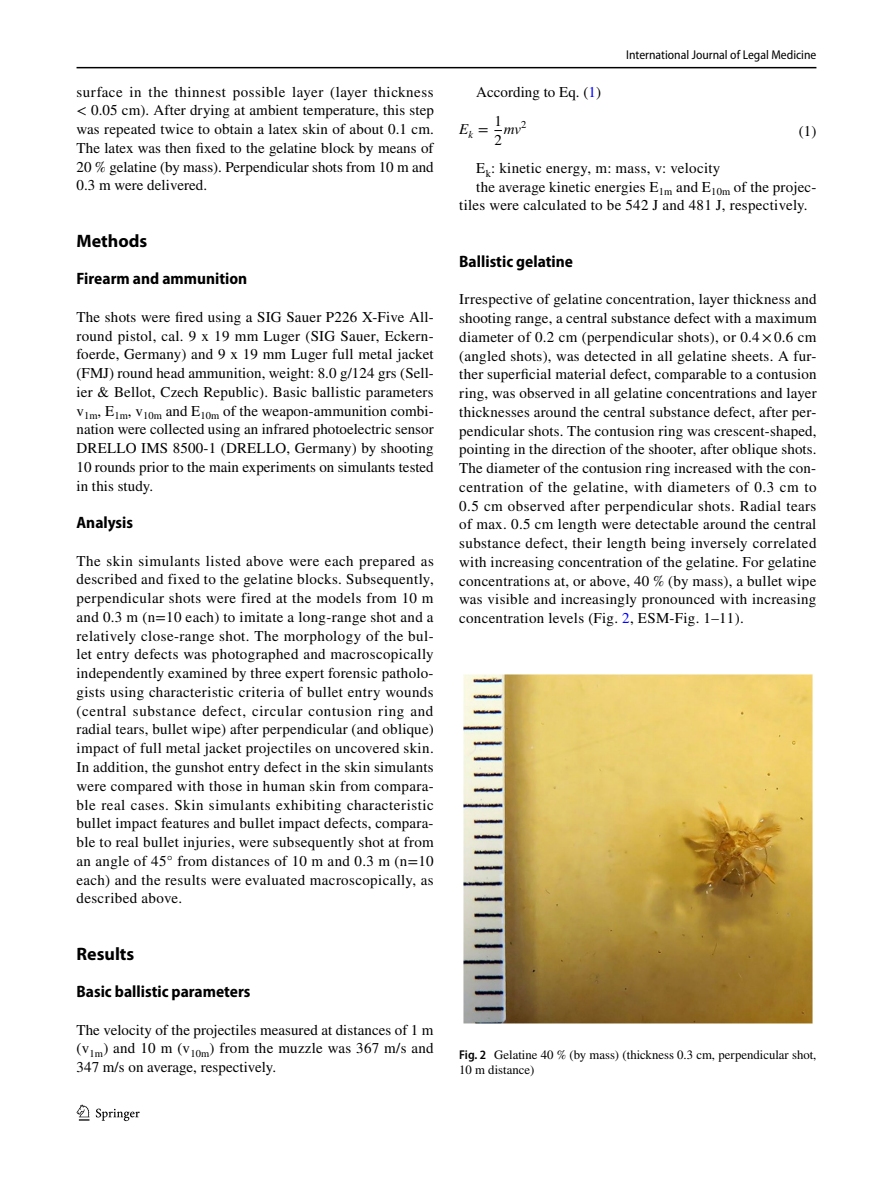
<style>
.page{position:relative;width:893px;height:1187px;background:#fff}
.page>*{position:absolute;margin:0;border:0;box-sizing:border-box;transform-origin:0 0}
.t1{font:700 18px "Myriad Pro";color:#000}
.t2{font:700 semi-condensed 16.5px "Myriad Pro";color:#000}
.t3{font:15px/18.8px "STIX";letter-spacing:.01em;color:#000;text-align:justify}
.t4{font:italic 15px "STIX General";color:#000}
.t5{font:15px/19.2px "STIX General";color:#000}
.t6{font:12.75px/15px "STIX";color:#000}
.t7{font:semi-condensed 12.75px "Myriad Pro";color:#000}
.s1{color:#00f}
.s2{font-family:"STIX Math";font-style:normal}
.s3{font-family:"Myriad Pro";font-weight:600;font-stretch:semi-condensed}
</style>
<div class="page">
<hr style="left:77px;top:67px;width:739px;height:1px;background:#000">
<svg style="left:77px;top:1104px;width:12px;height:16px"></svg>
<svg style="left:96px;top:1108px;width:44px;height:12px"></svg>
<div style="left:459px;top:674px;width:357px;height:349px;background:linear-gradient(to bottom,#fff,#fff)"></div>
<img style="left:463px;top:674px;width:349px;height:349px">
<p class="t3" style="left:77px;top:83px;width:359px">surface in the thinnest possible layer (layer thickness &lt; 0.05 cm). After drying at ambient temperature, this step was repeated twice to obtain a latex skin of about 0.1 cm.<br>The latex was then fixed to the gelatine block by means of 20 % gelatine (by mass). Perpendicular shots from 10 m and 0.3 m were delivered.</p>
<p class="t1" style="left:77px;top:229px;width:72px">Methods</p>
<p class="t2" style="left:77px;top:269px;width:172px">Firearm and ammunition</p>
<p class="t3" style="left:77px;top:308px;width:359px">The shots were fired using a SIG Sauer P226 X-Five All&shy;round pistol, cal. 9 x 19 mm Luger (SIG Sauer, Eckern&shy;foerde, Germany) and 9 x 19 mm Luger full metal jacket (FMJ) round head ammunition, weight: 8.0 g/124 grs (Sell&shy;ier &amp; Bellot, Czech Republic). Basic ballistic parameters v<sub>1m</sub>, E<sub>1m</sub>, v<sub>10m</sub> and E<sub>10m</sub> of the weapon-ammunition combi&shy;nation were collected using an infrared photoelectric sensor DRELLO IMS 8500-1 (DRELLO, Germany) by shooting 10 rounds prior to the main experiments on simulants tested in this study.</p>
<p class="t2" style="left:77px;top:513px;width:58px">Analysis</p>
<p class="t3" style="left:77px;top:552px;width:359px">The skin simulants listed above were each prepared as described and fixed to the gelatine blocks. Subsequently, perpendicular shots were fired at the models from 10 m and 0.3 m (n=10 each) to imitate a long-range shot and a relatively close-range shot. The morphology of the bul&shy;let entry defects was photographed and macroscopically independently examined by three expert forensic patholo&shy;gists using characteristic criteria of bullet entry wounds (central substance defect, circular contusion ring and radial tears, bullet wipe) after perpendicular (and oblique) impact of full metal jacket projectiles on uncovered skin.<br>In addition, the gunshot entry defect in the skin simulants were compared with those in human skin from compara&shy;ble real cases. Skin simulants exhibiting characteristic bullet impact features and bullet impact defects, compara&shy;ble to real bullet injuries, were subsequently shot at from an angle of 45° from distances of 10 m and 0.3 m (n=10 each) and the results were evaluated macroscopically, as described above.</p>
<p class="t1" style="left:77px;top:941px;width:59px">Results</p>
<p class="t2" style="left:77px;top:982px;width:176px">Basic ballistic parameters</p>
<p class="t3" style="left:77px;top:1021px;width:359px">The velocity of the projectiles measured at distances of 1 m (v<sub>1m</sub>) and 10 m (v<sub>10m</sub>) from the muzzle was 367 m/s and 347 m/s on average, respectively.</p>
<p class="t3" style="left:476px;top:83px;width:126px">According to Eq. (<span class="s1">1</span>)</p>
<p class="t7" style="left:626px;top:48px;width:192px">International Journal of Legal Medicine</p>
<p class="t5" style="left:494px;top:111px;width:9px">1<br>2</p>
<p class="t4" style="left:504px;top:120px;width:24px">mv<sup>2</sup></p>
<p class="t4" style="left:459px;top:120px;width:31px">E<sub>k</sub> <span class="s2">=</span></p>
<p class="t3" style="left:799px;top:122px;width:19px">(1)</p>
<p class="t3" style="left:476px;top:159px;width:246px">E<sub>k</sub>: kinetic energy, m: mass, v: velocity</p>
<p class="t3" style="left:476px;top:178px;width:342px">the average kinetic energies E<sub>1m</sub> and E<sub>10m</sub> of the projec-</p>
<p class="t3" style="left:459px;top:197px;width:350px">tiles were calculated to be 542 J and 481 J, respectively.</p>
<p class="t2" style="left:459px;top:252px;width:115px">Ballistic gelatine</p>
<p class="t3" style="left:459px;top:291px;width:359px">Irrespective of gelatine concentration, layer thickness and shooting range, a central substance defect with a maximum diameter of 0.2 cm (perpendicular shots), or 0.4 × 0.6 cm (angled shots), was detected in all gelatine sheets. A fur&shy;ther superficial material defect, comparable to a contusion ring, was observed in all gelatine concentrations and layer thicknesses around the central substance defect, after per&shy;pendicular shots. The contusion ring was crescent-shaped, pointing in the direction of the shooter, after oblique shots.<br>The diameter of the contusion ring increased with the con&shy;centration of the gelatine, with diameters of 0.3 cm to 0.5 cm observed after perpendicular shots. Radial tears of max. 0.5 cm length were detectable around the central substance defect, their length being inversely correlated with increasing concentration of the gelatine. For gelatine concentrations at, or above, 40 % (by mass), a bullet wipe was visible and increasingly pronounced with increasing concentration levels (Fig. <span class="s1">2</span>, ESM-Fig. 1–11).</p>
<p class="t6" style="left:459px;top:1047px;width:359px"><span class="s3">Fig. 2</span> Gelatine 40 % (by mass) (thickness 0.3 cm, perpendicular shot,<br>10 m distance)</p>
</div>
